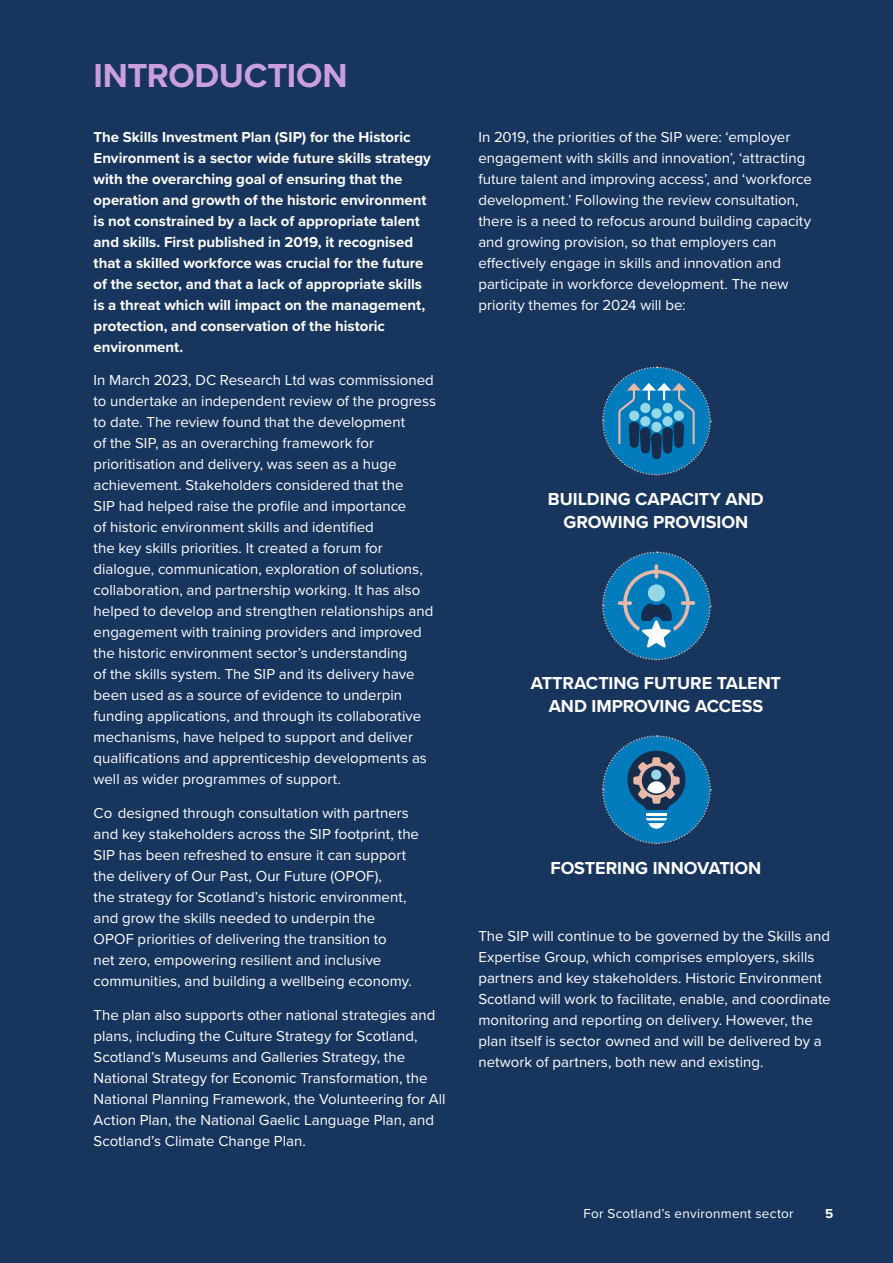
<style>
.page{position:relative;width:893px;height:1263px;background:#18355e}
.page>*{position:absolute;margin:0;border:0;box-sizing:border-box;transform-origin:0 0}
.t1{font:700 34.5px "Proxima Nova";letter-spacing:-.01em;color:#c9a0dd}
.t2{font:700 18px/22.5px "Proxima Nova";color:#fff;text-align:center}
.t3{font:15px/21px "Proxima Nova";color:#fff}
.t4{font:700 15px/21px "Proxima Nova";color:#fff}
.t5{font:13.5px "Proxima Nova";letter-spacing:.02em;color:#fff}
.t6{font:700 13.5px "Proxima Nova";color:#fff}
</style>
<div class="page">
<svg style="left:602px;top:366px;width:110px;height:110px"></svg>
<svg style="left:602px;top:551px;width:110px;height:110px"></svg>
<svg style="left:602px;top:735px;width:110px;height:109px"></svg>
<h2 class="t1" style="left:94px;top:50px;width:255px">INTRODUCTION</h2>
<p class="t4" style="left:94px;top:126px;width:339px">The Skills Investment Plan (SIP) for the Historic Environment is a sector wide future skills strategy with the overarching goal of ensuring that the operation and growth of the historic environment is not constrained by a lack of appropriate talent and skills. First published in 2019, it recognised that a skilled workforce was crucial for the future of the sector, and that a lack of appropriate skills is a threat which will impact on the management, protection, and conservation of the historic environment.</p>
<p class="t3" style="left:94px;top:369px;width:344px">In March 2023, DC Research Ltd was commissioned to undertake an independent review of the progress to date. The review found that the development<br>of the SIP, as an overarching framework for prioritisation and delivery, was seen as a huge achievement. Stakeholders considered that the<br>SIP had helped raise the profle and importance<br>of historic environment skills and identifed<br>the key skills priorities. It created a forum for dialogue, communication, exploration of solutions, collaboration, and partnership working. It has also helped to develop and strengthen relationships and engagement with training providers and improved the historic environment sector’s understanding<br>of the skills system. The SIP and its delivery have been used as a source of evidence to underpin funding applications, and through its collaborative mechanisms, have helped to support and deliver qualifcations and apprenticeship developments as well as wider programmes of support.</p>
<p class="t3" style="left:94px;top:802px;width:327px">Co designed through consultation with partners and key stakeholders across the SIP footprint, the SIP has been refreshed to ensure it can support the delivery of Our Past, Our Future (OPOF),<br>the strategy for Scotland’s historic environment, and grow the skills needed to underpin the OPOF priorities of delivering the transition to<br>net zero, empowering resilient and inclusive communities, and building a wellbeing economy.</p>
<p class="t3" style="left:94px;top:1004px;width:353px">The plan also supports other national strategies and plans, including the Culture Strategy for Scotland, Scotland’s Museums and Galleries Strategy, the National Strategy for Economic Transformation, the National Planning Framework, the Volunteering for All Action Plan, the National Gaelic Language Plan, and Scotland’s Climate Change Plan.</p>
<p class="t3" style="left:478px;top:125px;width:335px">In 2019, the priorities of the SIP were: ‘employer engagement with skills and innovation’, ‘attracting future talent and improving access’, and ‘workforce development.’ Following the review consultation, there is a need to refocus around building capacity and growing provision, so that employers can efectively engage in skills and innovation and participate in workforce development. The new priority themes for 2024 will be:</p>
<p class="t2" style="left:548px;top:487px;width:217px">BUILDING CAPACITY AND<br>GROWING PROVISION</p>
<p class="t2" style="left:531px;top:672px;width:252px">ATTRACTING FUTURE TALENT<br>AND IMPROVING ACCESS</p>
<p class="t2" style="left:551px;top:856px;width:212px">FOSTERING INNOVATION</p>
<p class="t3" style="left:478px;top:925px;width:354px">The SIP will continue to be governed by the Skills and Expertise Group, which comprises employers, skills partners and key stakeholders. Historic Environment Scotland will work to facilitate, enable, and coordinate monitoring and reporting on delivery. However, the plan itself is sector owned and will be delivered by a network of partners, both new and existing.</p>
<p class="t5" style="left:583px;top:1204px;width:212px">For Scotland’s environment sector</p>
<p class="t6" style="left:825px;top:1204px;width:10px">5</p>
</div>
